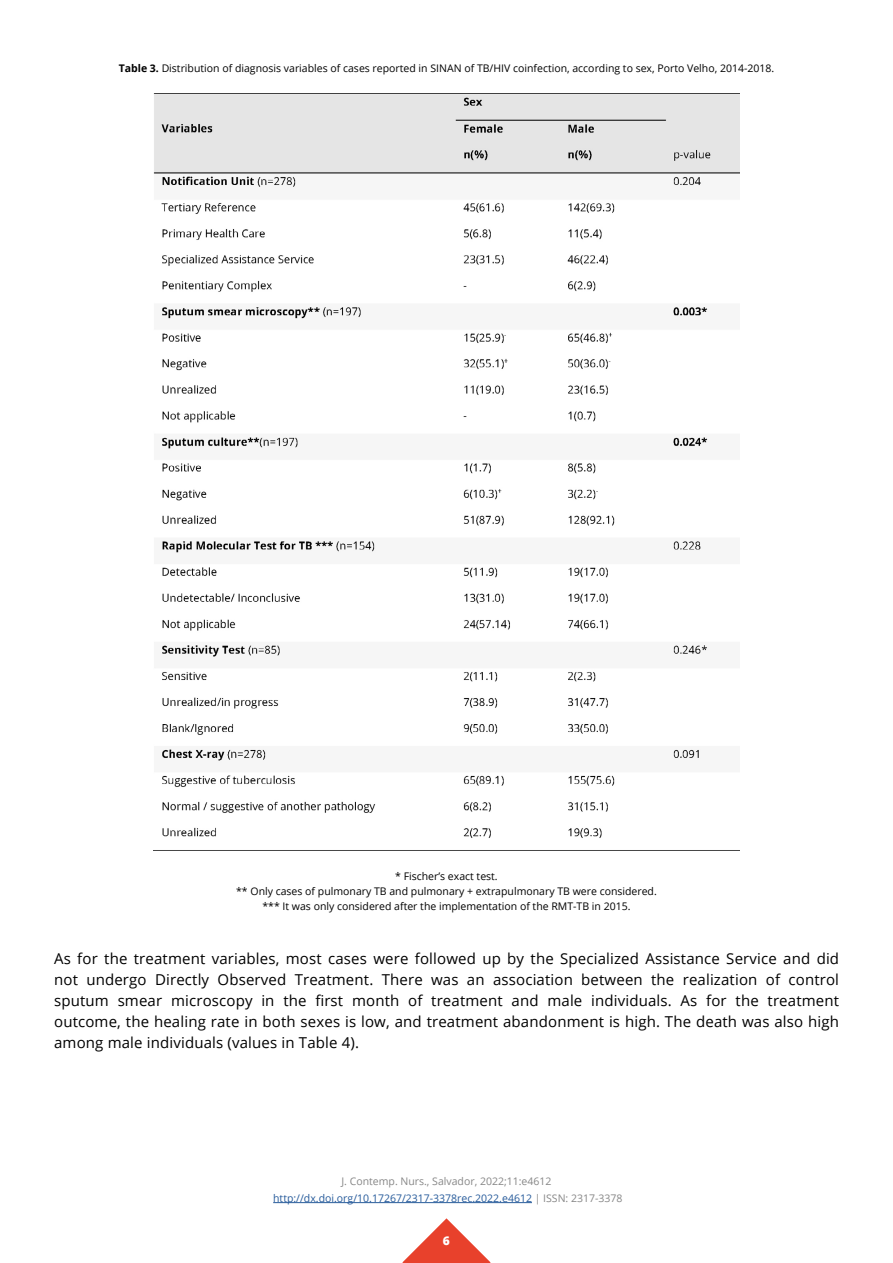
<style>
.page{position:relative;width:893px;height:1263px;background:#fff}
.page>*{position:absolute;margin:0;border:0;box-sizing:border-box;transform-origin:0 0}
.t1{font:15px/21px "Open Sans";letter-spacing:.01em;color:#000;text-align:justify}
.t2{font:800 12px "Open Sans";color:#fff}
.t3{font:10.5px/15px "Open Sans";color:#000;text-align:center}
.t4{font:10.5px/16.5px "Open Sans";color:#878787;text-align:center}
.s1{font-weight:700}
.s2{color:#275b9b}
</style>
<div class="page">
<svg style="left:402px;top:1218px;width:89px;height:45px"></svg>
<hr style="left:273px;top:1202px;width:259px;height:1px;background:#275b9b">
<img style="left:153px;top:94px;width:586px;height:744px">
<p class="t3" style="left:119px;top:60px;width:657px"><span class="s1">Table 3.</span> Distribution of diagnosis variables of cases reported in SINAN of TB/HIV coinfection, according to sex, Porto Velho, 2014-2018.</p>
<p class="t3" style="left:236px;top:868px;width:422px">* Fischer’s exact test.<br>** Only cases of pulmonary TB and pulmonary + extrapulmonary TB were considered. *** It was only considered after the implementation of the RMT-TB in 2015.</p>
<p class="t1" style="left:54px;top:947px;width:786px">As for the treatment variables, most cases were followed up by the Specialized Assistance Service and did not undergo Directly Observed Treatment. There was an association between the realization of control sputum smear microscopy in the first month of treatment and male individuals. As for the treatment outcome, the healing rate in both sexes is low, and treatment abandonment is high. The death was also high among male individuals (values in Table 4).</p>
<p class="t4" style="left:273px;top:1173px;width:351px">J. Contemp. Nurs., Salvador, 2022;11:e4612 <span class="s2">http://dx.doi.org/10.17267/2317-3378rec.2022.e4612</span> | ISSN: 2317-3378</p>
<p class="t2" style="left:443px;top:1232px;width:9px">6</p>
</div>
